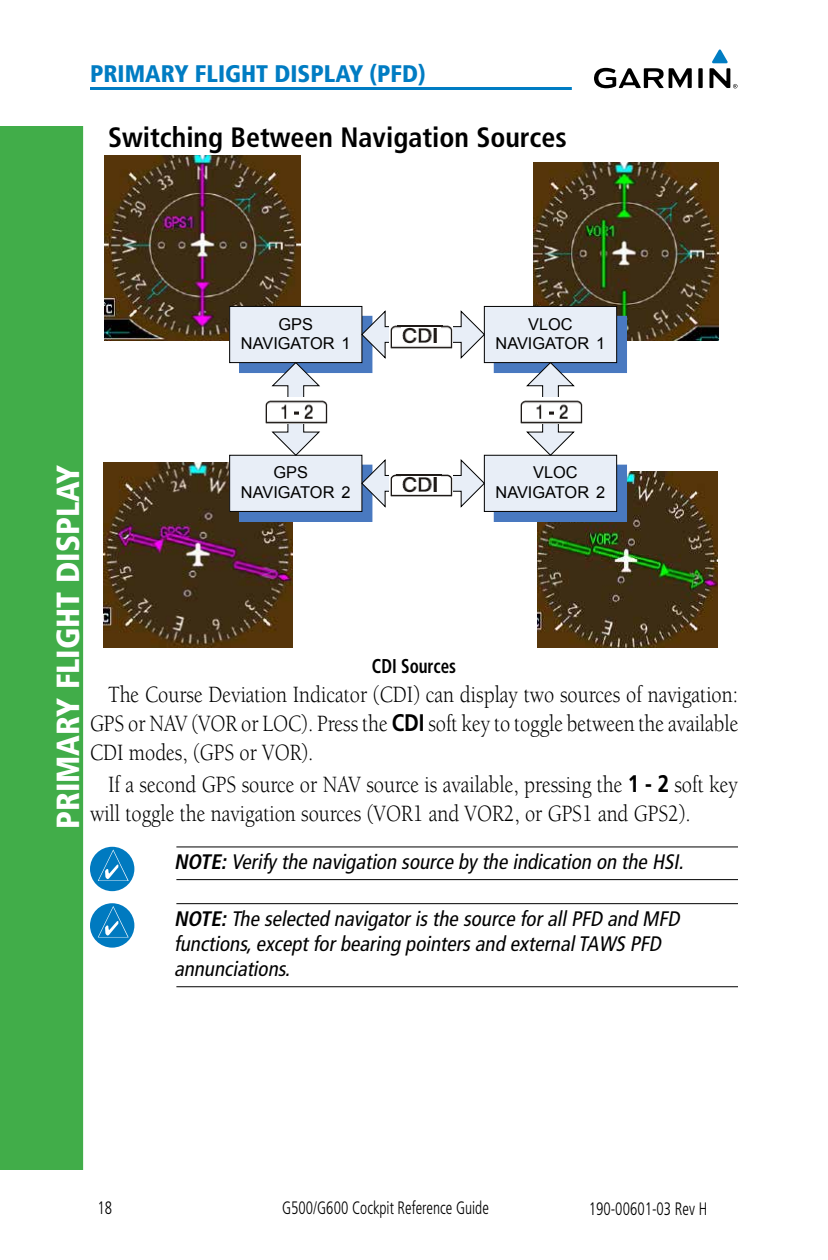
<style>
.page{position:relative;width:828px;height:1260px;background:#fff}
.page>*{position:absolute;margin:0;border:0;box-sizing:border-box;transform-origin:0 0}
.t1{font:900 condensed 32px "Frutiger";color:#fff}
.t2{font:700 condensed 28px "Frutiger";color:#000}
.t3{font:24px/28.8px "Berkeley";color:#000;text-align:justify;scale:.85 1}
.t4{font:900 condensed 24px "Frutiger";color:#007cc3}
.t5{font:italic condensed 21px/25.2px "Frutiger";color:#000}
.t6{font:700 condensed 20px "Frutiger";color:#000;scale:.85 1}
.t7{font:300 condensed 18px "Frutiger";color:#000;scale:.85 1}
.t8{font:16.4px/19.6px "Arial";color:#000}
.s1{font-family:"Frutiger";font-weight:700}
.s2{font-weight:700}
</style>
<div class="page">
<hr style="left:90px;top:87px;width:482px;height:3px;background:#007cc3">
<svg style="left:594px;top:50px;width:143px;height:38px"></svg>
<div style="left:0;top:126px;width:87px;height:1044px;background:#41ad49"></div>
<div style="left:83px;top:126px;width:8px;height:1044px;background:#fff"></div>
<hr style="left:176px;top:846px;width:562px;height:1px;background:#000">
<hr style="left:176px;top:879px;width:562px;height:1px;background:#000">
<hr style="left:176px;top:903px;width:562px;height:1px;background:#000">
<hr style="left:176px;top:986px;width:562px;height:1px;background:#000">
<img style="left:537px;top:472px;width:181px;height:175px">
<img style="left:104px;top:462px;width:188px;height:185px">
<img style="left:534px;top:162px;width:184px;height:178px">
<img style="left:104px;top:155px;width:196px;height:185px">
<div style="left:240px;top:465px;width:132px;height:56px;background:#4979c0"></div>
<div style="left:239px;top:465px;width:133px;height:57px;border:1px solid #4979c0"></div>
<div style="left:230px;top:455px;width:132px;height:56px;background:#e8eef7"></div>
<div style="left:230px;top:455px;width:132px;height:57px;border:1px solid #000"></div>
<div style="left:494px;top:465px;width:133px;height:56px;background:#4979c0"></div>
<div style="left:494px;top:465px;width:133px;height:57px;border:1px solid #4979c0"></div>
<div style="left:484px;top:455px;width:133px;height:56px;background:#e8eef7"></div>
<div style="left:484px;top:455px;width:133px;height:57px;border:1px solid #000"></div>
<div style="left:240px;top:316px;width:132px;height:57px;background:#4979c0"></div>
<div style="left:230px;top:306px;width:132px;height:57px;background:#e8eef7"></div>
<div style="left:230px;top:306px;width:132px;height:57px;border:1px solid #000"></div>
<div style="left:494px;top:316px;width:133px;height:57px;background:#4979c0"></div>
<div style="left:484px;top:306px;width:133px;height:57px;background:#e8eef7"></div>
<div style="left:484px;top:306px;width:133px;height:57px;border:1px solid #000"></div>
<svg style="left:362px;top:460px;width:123px;height:47px"></svg>
<svg style="left:362px;top:311px;width:123px;height:47px"></svg>
<svg style="left:272px;top:362px;width:48px;height:94px"></svg>
<svg style="left:527px;top:362px;width:47px;height:94px"></svg>
<img style="left:520px;top:398px;width:62px;height:25px">
<img style="left:265px;top:398px;width:63px;height:25px">
<img style="left:389px;top:472px;width:63px;height:25px">
<img style="left:401px;top:476px;width:39px;height:17px">
<img style="left:389px;top:323px;width:63px;height:25px">
<img style="left:401px;top:327px;width:39px;height:18px">
<hr style="left:397px;top:475px;width:45px;height:1px;background:#1f1a17">
<hr style="left:398px;top:326px;width:45px;height:1px;background:#1f1a17">
<div style="left:90px;top:847px;width:44px;height:44px;background:#007ac0;border-radius:50%"></div>
<svg style="left:98px;top:850px;width:31px;height:31px"></svg>
<div style="left:90px;top:903px;width:44px;height:45px;background:#007ac0;border-radius:50%"></div>
<svg style="left:98px;top:906px;width:31px;height:31px"></svg>
<p class="t4" style="left:90px;top:59px;width:337px">PRIMARY FLIGHT DISPLAY (PFD)</p>
<p class="t2" style="left:108px;top:121px;width:460px">Switching Between Navigation Sources</p>
<p class="t8" style="left:241px;top:314px;width:111px;text-align:center">GPS<br>NAVIGATOR 1</p>
<p class="t8" style="left:496px;top:314px;width:111px;text-align:center">VLOC<br>NAVIGATOR 1</p>
<h1 class="t1" style="left:49px;top:829px;width:366px;rotate:-90deg">PRIMARY FLIGHT DISPLAY</h1>
<p class="t8" style="left:241px;top:463px;width:111px;text-indent:33px">GPS<br>NAVIGATOR 2</p>
<p class="t8" style="left:496px;top:463px;width:111px;text-indent:38px">VLOC<br>NAVIGATOR 2</p>
<p class="t6" style="left:372px;top:655px;width:101px">CDI Sources</p>
<p class="t3" style="left:90px;top:681px;width:764px;text-indent:18px">The Course Deviation Indicator (CDI) can display two sources of navigation:<br>GPS or NAV (VOR or LOC). Press the <span class="s1">CDI</span> soft key to toggle between the available CDI modes, (GPS or VOR).</p>
<p class="t3" style="left:90px;top:771px;width:764px;text-indent:18px">If a second GPS source or NAV source is available, pressing the <span class="s1">1 - 2</span> soft key will toggle the navigation sources (VOR1 and VOR2, or GPS1 and GPS2).</p>
<p class="t5" style="left:174px;top:849px;width:515px"><span class="s2">NOTE:</span>Verify the navigation source by the indication on the HSI.</p>
<p class="t5" style="left:174px;top:906px;width:511px"><span class="s2">NOTE:</span>The selected navigatoristhe source forallPFD and MFD functions,exceptforbearing pointersand externalTAWS PFD annunciations.</p>
<p class="t7" style="left:98px;top:1198px;width:19px">18</p>
<p class="t7" style="left:282px;top:1197px;width:245px">G500/G600 Cockpit Reference Guide</p>
<p class="t7" style="left:589px;top:1198px;width:141px">190-00601-03 Rev H</p>
</div>
